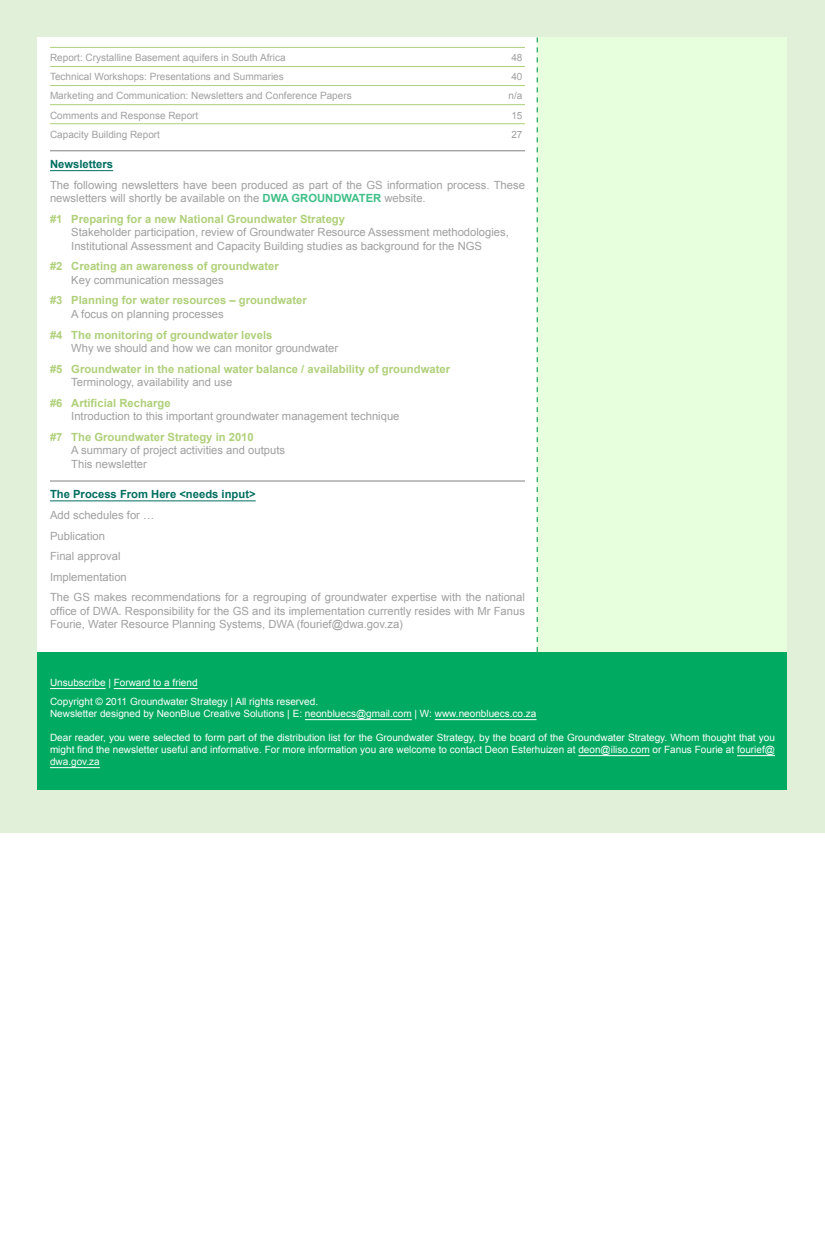
<style>
.page{position:relative;width:825px;height:1250px;background:#fff}
.page>*{position:absolute;margin:0;border:0;box-sizing:border-box;transform-origin:0 0}
.Body{font:11.25px/13.5px "Arial";color:#a0a0a0}
.newsletter_discripti{font:11.25px/13.5px "Arial";color:#a0a0a0}
.newsletter{font:700 11.25px "Arial";color:#b0d07a}
.Heading_2{font:700 11.25px "Arial";color:#006e60}
.Footer_text{font:10px/12px "Arial";color:#fff;text-align:justify}
.list{font:10px "Arial";color:#a0a0a0}
.footer_white_underli{font:10px "Arial";color:#fff}
.s1{font-weight:700;color:#40bf88}
</style>
<div class="page">
<div style="left:0;top:0;width:825px;height:833px;background:#e1f0d8"></div>
<div style="left:38px;top:38px;width:500px;height:614px;background:#fff"></div>
<div style="left:538px;top:38px;width:250px;height:614px;background:#e7ffdd"></div>
<svg style="left:537px;top:37px;width:1px;height:615px"></svg>
<div style="left:38px;top:652px;width:750px;height:137px;background:#00aa61"></div>
<hr style="left:50px;top:688px;width:56px;height:1px;background:#fff">
<hr style="left:114px;top:688px;width:84px;height:1px;background:#fff">
<hr style="left:305px;top:719px;width:107px;height:1px;background:#fff">
<hr style="left:435px;top:719px;width:102px;height:1px;background:#fff">
<hr style="left:578px;top:755px;width:72px;height:1px;background:#fff">
<hr style="left:737px;top:755px;width:38px;height:1px;background:#fff">
<hr style="left:50px;top:767px;width:50px;height:1px;background:#fff">
<hr style="left:50px;top:47px;width:475px;height:1px;background:#b0d07a">
<hr style="left:50px;top:66px;width:475px;height:1px;background:#b0d07a">
<hr style="left:50px;top:85px;width:475px;height:1px;background:#b0d07a">
<hr style="left:50px;top:104px;width:475px;height:1px;background:#b0d07a">
<hr style="left:50px;top:123px;width:475px;height:1px;background:#b0d07a">
<hr style="left:50px;top:150px;width:475px;height:1px;background:#808080">
<hr style="left:50px;top:170px;width:63px;height:1px;background:#006e60">
<hr style="left:50px;top:481px;width:475px;height:1px;background:#808080">
<hr style="left:50px;top:501px;width:206px;height:1px;background:#006e60">
<p class="list" style="left:50px;top:51px;width:237px">Report: Crystalline Basement aquifers in South Africa</p>
<p class="list" style="left:511px;top:51px;width:13px">48</p>
<p class="list" style="left:50px;top:70px;width:235px">Technical Workshops: Presentations and Summaries</p>
<p class="list" style="left:511px;top:70px;width:13px">40</p>
<p class="list" style="left:50px;top:89px;width:303px">Marketing and Communication: Newsletters and Conference Papers</p>
<p class="list" style="left:509px;top:89px;width:15px">n/a</p>
<p class="list" style="left:50px;top:108px;width:150px">Comments and Response Report</p>
<p class="list" style="left:511px;top:108px;width:13px">15</p>
<p class="list" style="left:50px;top:128px;width:112px">Capacity Building Report</p>
<p class="list" style="left:511px;top:128px;width:13px">27</p>
<p class="Heading_2" style="left:50px;top:157px;width:65px">Newsletters</p>
<p class="Body" style="left:50px;top:178px;width:476px">The following newsletters have been produced as part of the GS information process. These newsletters will shortly be available on the <span class="s1">DWA GROUNDWATER</span> website.</p>
<p class="newsletter" style="left:50px;top:211px;width:297px">#1 Preparing for a new National Groundwater Strategy</p>
<p class="newsletter_discripti" style="left:71px;top:226px;width:439px">Stakeholder participation, review of Groundwater Resource Assessment methodologies,<br>Institutional Assessment and Capacity Building studies as background for the NGS</p>
<p class="newsletter" style="left:50px;top:259px;width:230px">#2 Creating an awareness of groundwater</p>
<p class="newsletter_discripti" style="left:71px;top:273px;width:154px">Key communication messages</p>
<p class="newsletter" style="left:50px;top:293px;width:258px">#3 Planning for water resources – groundwater</p>
<p class="newsletter_discripti" style="left:71px;top:307px;width:154px">A focus on planning processes</p>
<p class="newsletter" style="left:50px;top:327px;width:224px">#4 The monitoring of groundwater levels</p>
<p class="newsletter_discripti" style="left:71px;top:341px;width:268px">Why we should and how we can monitor groundwater</p>
<p class="newsletter" style="left:50px;top:361px;width:402px">#5 Groundwater in the national water balance / availability of groundwater</p>
<p class="newsletter_discripti" style="left:71px;top:376px;width:163px">Terminology, availability and use</p>
<p class="newsletter" style="left:50px;top:395px;width:122px">#6 Artificial Recharge</p>
<p class="newsletter_discripti" style="left:71px;top:410px;width:330px">Introduction to this important groundwater management technique</p>
<p class="newsletter" style="left:50px;top:429px;width:205px">#7 The Groundwater Strategy in 2010</p>
<p class="newsletter_discripti" style="left:71px;top:444px;width:215px">A summary of project activities and outputs</p>
<p class="newsletter_discripti" style="left:71px;top:457px;width:77px">This newsletter</p>
<p class="Heading_2" style="left:50px;top:487px;width:207px">The Process From Here &lt;needs input&gt;</p>
<p class="Body" style="left:50px;top:508px;width:106px">Add schedules for …</p>
<p class="Body" style="left:50px;top:529px;width:57px">Publication</p>
<p class="Body" style="left:50px;top:550px;width:72px">Final approval</p>
<p class="Body" style="left:50px;top:570px;width:78px">Implementation</p>
<p class="Body" style="left:50px;top:591px;width:476px;text-align:justify">The GS makes recommendations for a regrouping of groundwater expertise with the national office of DWA. Responsibility for the GS and its implementation currently resides with Mr Fanus Fourie, Water Resource Planning Systems, DWA (fourief@dwa.gov.za)</p>
<p class="footer_white_underli" style="left:50px;top:676px;width:149px">Unsubscribe | Forward to a friend</p>
<p class="Footer_text" style="left:50px;top:696px;width:270px">Copyright © 2011 Groundwater Strategy | All rights reserved.</p>
<p class="Footer_text" style="left:50px;top:708px;width:488px">Newsletter designed by NeonBlue Creative Solutions | E: neonbluecs@gmail.com | W: www.neonbluecs.co.za</p>
<p class="Footer_text" style="left:50px;top:732px;width:726px">Dear reader, you were selected to form part of the distribution list for the Groundwater Strategy, by the board of the Groundwater Strategy. Whom thought that you might find the newsletter useful and informative. For more information you are welcome to contact Deon Esterhuizen at deon@iliso.com or Fanus Fourie at fourief@ dwa.gov.za</p>
</div>
